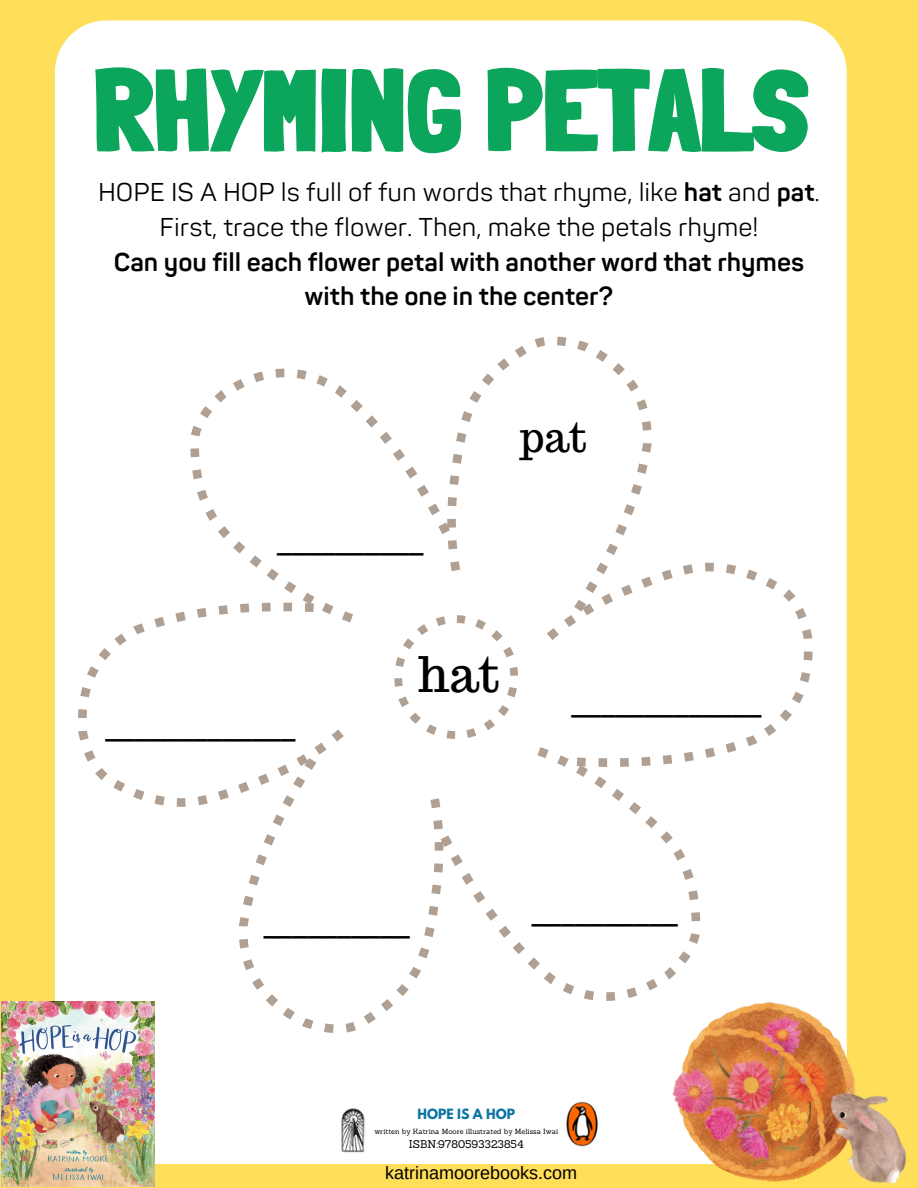
<style>
.page{position:relative;width:918px;height:1188px;background:#ffde59}
.page>*{position:absolute;margin:0;border:0;box-sizing:border-box;transform-origin:0 0}
.t1{font:900 115.5px "Londrina Solid";color:#0ba65b}
.t2{font:48px "Trocchi";color:#000}
.t3{font:40.5px "Trocchi";color:#000}
.t4{font:25.35px/34.8px "Panton";color:#000;text-align:center}
.t5{font:700 25.35px/34.8px "Panton";color:#000;text-align:center}
.t6{font:18px "Arimo";color:#000}
.t7{font:700 12.6px "League Spartan";color:#0c76a3}
.t8{font:10.8px "Sanchez";color:#000}
.t9{font:7.2px "Sanchez";color:#000}
.s1{font-weight:700}
</style>
<div class="page">
<div style="left:55px;top:20px;width:792px;height:1144px;background:#fff;border-radius:51px"></div>
<img style="left:341px;top:1108px;width:24px;height:45px">
<img style="left:566px;top:1101px;width:32px;height:46px">
<img style="left:2px;top:1001px;width:153px;height:186px">
<img style="left:672px;top:978px;width:234px;height:206px">
<svg style="left:190px;top:369px;width:257px;height:253px"></svg>
<svg style="left:447px;top:337px;width:205px;height:234px"></svg>
<svg style="left:547px;top:563px;width:266px;height:195px"></svg>
<svg style="left:443px;top:747px;width:257px;height:254px"></svg>
<svg style="left:78px;top:603px;width:266px;height:204px"></svg>
<svg style="left:239px;top:758px;width:204px;height:275px"></svg>
<svg style="left:394px;top:615px;width:124px;height:124px"></svg>
<h1 class="t1" style="left:93px;top:42px;width:717px">RHYMING PETALS</h1>
<p class="t4" style="left:98px;top:176px;width:723px">HOPE IS A HOP ls full of fun words that rhyme, like <span class="s1">hat</span> and <span class="s1">pat</span>.<br>First, trace the flower. Then, make the petals rhyme!</p>
<p class="t5" style="left:114px;top:245px;width:692px">Can you fill each flower petal with another word that rhymes with the one in the center?</p>
<h3 class="t3" style="left:277px;top:511px;width:148px">__________</h3>
<h3 class="t3" style="left:520px;top:411px;width:68px">pat</h3>
<h3 class="t3" style="left:106px;top:698px;width:191px">_____________</h3>
<h2 class="t2" style="left:418px;top:643px;width:84px">hat</h2>
<h3 class="t3" style="left:572px;top:673px;width:191px">_____________</h3>
<h3 class="t3" style="left:264px;top:895px;width:148px">__________</h3>
<h3 class="t3" style="left:532px;top:883px;width:148px">__________</h3>
<p class="t7" style="left:417px;top:1108px;width:99px">HOPE IS A HOP</p>
<p class="t9" style="left:374px;top:1127px;width:185px">written by Katrina Moore illustrated by Melissa Iwai</p>
<p class="t8" style="left:409px;top:1137px;width:116px">ISBN:9780593323854</p>
<p class="t6" style="left:385px;top:1163px;width:194px">katrinamoorebooks.com</p>
</div>
